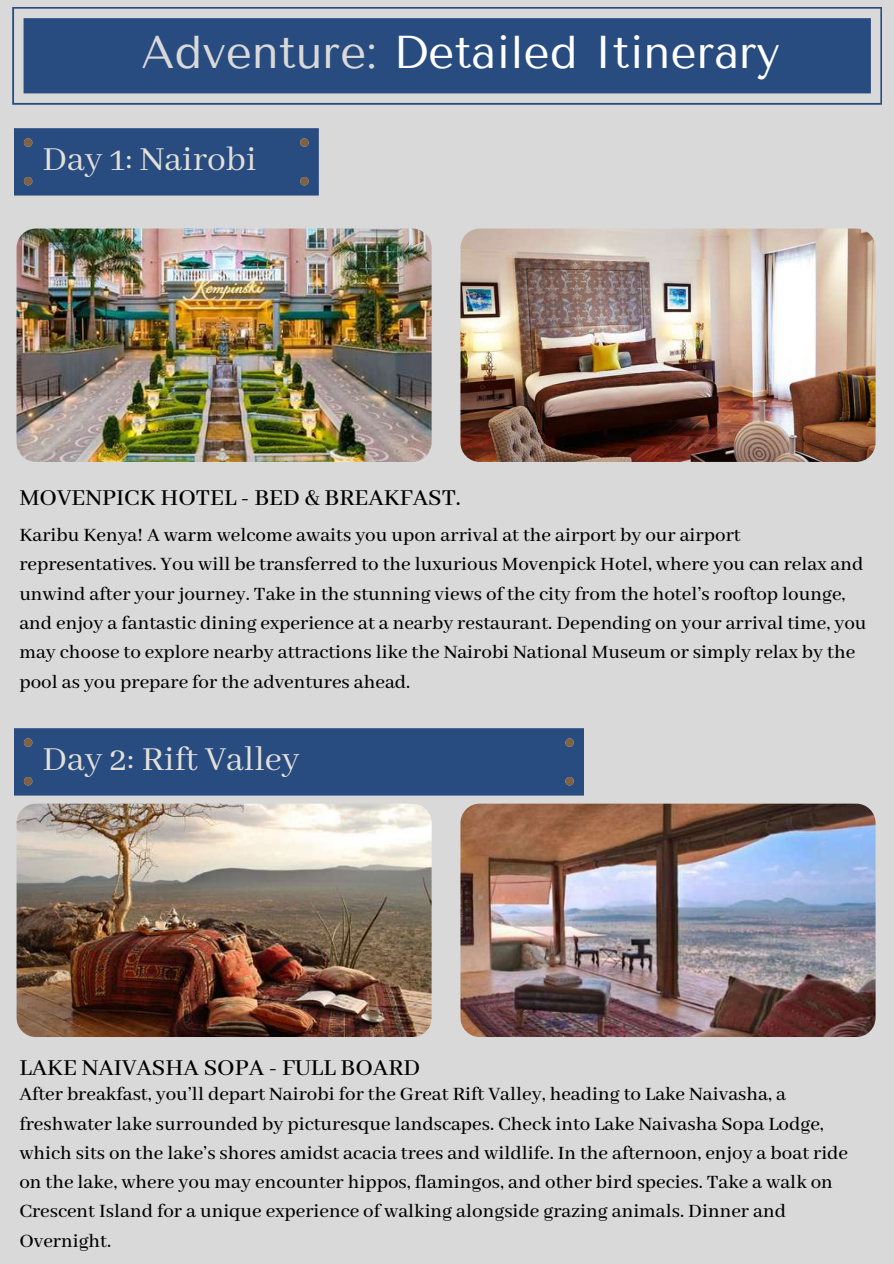
<style>
.page{position:relative;width:894px;height:1264px;background:#fff}
.page>*{position:absolute;margin:0;border:0;box-sizing:border-box;transform-origin:0 0}
.t1{font:45.9px "Tenor Sans";color:#fff}
.t2{font:37.5px "Abhaya Libre";color:#e4e0d9}
.t3{font:500 25.5px "Abhaya Libre";color:#000}
.t4{font:500 21px/29.2px "Abhaya Libre";color:#000}
.s1{color:#d9d9d9}
</style>
<div class="page">
<div style="left:0;top:0;width:893px;height:1263px;background:#d9d9d9"></div>
<svg style="left:12px;top:7px;width:869px;height:98px;fill:#284b80"></svg>
<div style="left:14px;top:128px;width:305px;height:67px;background:#284b80"></div>
<div style="left:24px;top:138px;width:8px;height:9px;background:#816143;border-radius:50%"></div>
<div style="left:300px;top:138px;width:8px;height:9px;background:#816143;border-radius:50%"></div>
<div style="left:300px;top:177px;width:8px;height:8px;background:#816143;border-radius:50%"></div>
<div style="left:24px;top:177px;width:8px;height:8px;background:#816143;border-radius:50%"></div>
<div style="left:14px;top:728px;width:569px;height:67px;background:#284b80"></div>
<div style="left:24px;top:738px;width:8px;height:8px;background:#816143;border-radius:50%"></div>
<div style="left:565px;top:738px;width:8px;height:8px;background:#816143;border-radius:50%"></div>
<div style="left:565px;top:777px;width:8px;height:8px;background:#816143;border-radius:50%"></div>
<div style="left:24px;top:777px;width:8px;height:8px;background:#816143;border-radius:50%"></div>
<img style="left:17px;top:228px;width:414px;height:234px;border-radius:19px">
<img style="left:17px;top:803px;width:414px;height:234px;border-radius:19px">
<img style="left:460px;top:228px;width:415px;height:234px;border-radius:19px">
<img style="left:460px;top:803px;width:415px;height:234px;border-radius:19px">
<h1 class="t1" style="left:141px;top:26px;width:640px"><span class="s1">Adventure:</span> Detailed Itinerary</h1>
<h2 class="t2" style="left:42px;top:138px;width:216px">Day 1: Nairobi</h2>
<p class="t3" style="left:19px;top:483px;width:443px">MOVENPICK HOTEL - BED &amp; BREAKFAST.</p>
<p class="t4" style="left:19px;top:521px;width:848px">Karibu Kenya! A warm welcome awaits you upon arrival at the airport by our airport representatives. You will be transferred to the luxurious Movenpick Hotel, where you can relax and unwind after your journey. Take in the stunning views of the city from the hotel’s rooftop lounge, and enjoy a fantastic dining experience at a nearby restaurant. Depending on your arrival time, you may choose to explore nearby attractions like the Nairobi National Museum or simply relax by the pool as you prepare for the adventures ahead.</p>
<h2 class="t2" style="left:42px;top:738px;width:259px">Day 2: Rift Valley</h2>
<p class="t3" style="left:19px;top:1053px;width:402px">LAKE NAIVASHA SOPA - FULL BOARD</p>
<p class="t4" style="left:19px;top:1080px;width:830px">After breakfast, you’ll depart Nairobi for the Great Rift Valley, heading to Lake Naivasha, a freshwater lake surrounded by picturesque landscapes. Check into Lake Naivasha Sopa Lodge, which sits on the lake’s shores amidst acacia trees and wildlife. In the afternoon, enjoy a boat ride on the lake, where you may encounter hippos, flamingos, and other bird species. Take a walk on Crescent Island for a unique experience of walking alongside grazing animals. Dinner and Overnight.</p>
</div>
